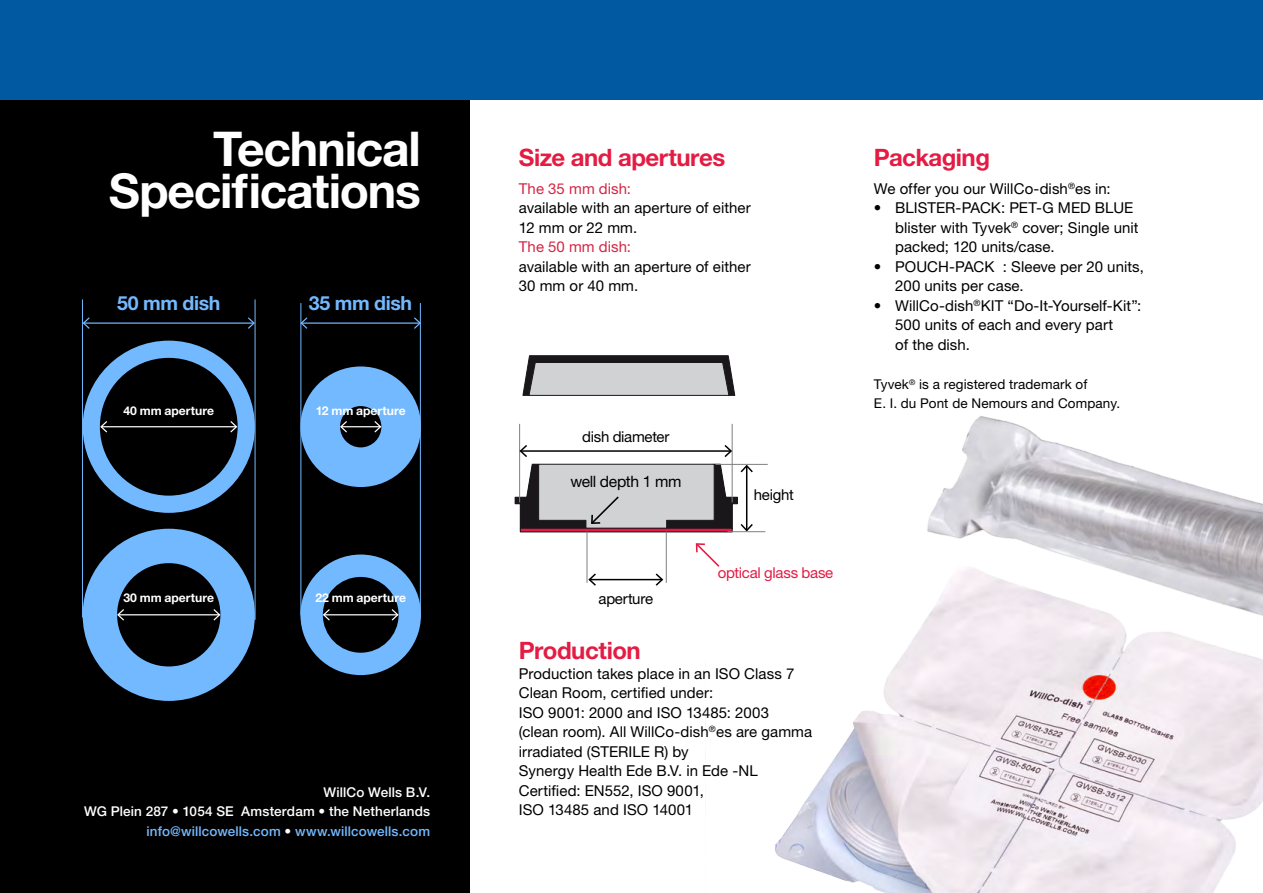
<style>
.page{position:relative;width:1263px;height:893px;background:#fff}
.page>*{position:absolute;margin:0;border:0;box-sizing:border-box;transform-origin:0 0}
.pagina_titel{font:700 48px/42px "Helvetica Neue LT Std";letter-spacing:-.025em;color:#fff;text-align:right}
.Paragraph_kopje-rood{font:700 24px "Helvetica Neue LT Std";letter-spacing:-.02em;color:#e41c44}
.bodytekst1{font:700 24px "Helvetica Neue LT Std";letter-spacing:-.02em;color:#e41c44}
.Paragraph_kopje{font:700 19.5px "Helvetica Neue LT Std";letter-spacing:-.015em;color:#73b9ff}
.Paragraph_kopje-2{font:15.75px "Helvetica Neue LT Std";letter-spacing:-.025em;color:#000}
.bodytekst1-2{font:15px/19.5px "Helvetica Neue LT Std";letter-spacing:.005em;color:#000}
.Paragraph_kopje-3{font:15px "Helvetica Neue LT Std";letter-spacing:-.02em;color:#000}
.bodytekst1-3{font:15px "Helvetica Neue LT Std";letter-spacing:.005em;color:#d42643}
.Paragraph_kopje-4{font:15px "Helvetica Neue LT Std";letter-spacing:-.02em;color:#e41c44}
.bodytekst1-4{font:13.5px/19.5px "Helvetica Neue LT Std";letter-spacing:.01em;color:#000}
.bodytekst1-5{font:500 13.5px "Helvetica Neue LT Std";letter-spacing:.01em;color:#fff}
.bodytekst1-6{font:500 13.5px "Helvetica Neue LT Std";letter-spacing:.01em;color:#73b9ff}
.Paragraph_kopje-5{font:700 12.15px "Helvetica Neue LT Std";color:#fff}
.s1{color:#fff}
</style>
<div class="page">
<div style="left:0;top:100px;width:470px;height:793px;background:#000"></div>
<div style="left:83px;top:341px;width:172px;height:172px;background:#73b9ff;border-radius:50%"></div>
<div style="left:83px;top:529px;width:172px;height:172px;background:#73b9ff;border-radius:50%"></div>
<div style="left:100px;top:358px;width:138px;height:138px;background:#000;border-radius:50%"></div>
<div style="left:300px;top:366px;width:121px;height:121px;background:#73b9ff;border-radius:50%"></div>
<div style="left:340px;top:406px;width:41px;height:41px;background:#000;border-radius:50%"></div>
<div style="left:117px;top:563px;width:103px;height:103px;background:#000;border-radius:50%"></div>
<div style="left:300px;top:554px;width:121px;height:121px;background:#73b9ff;border-radius:50%"></div>
<div style="left:323px;top:577px;width:76px;height:76px;background:#000;border-radius:50%"></div>
<hr style="left:300px;top:303px;width:1px;height:312px;background:#73b9ff">
<hr style="left:420px;top:303px;width:1px;height:312px;background:#73b9ff">
<hr style="left:82px;top:299px;width:1px;height:318px;background:#73b9ff">
<hr style="left:255px;top:299px;width:1px;height:321px;background:#73b9ff">
<hr style="left:101px;top:426px;width:135px;height:1px;background:#fff">
<svg style="left:99px;top:420px;width:10px;height:14px"></svg>
<svg style="left:229px;top:420px;width:9px;height:14px"></svg>
<hr style="left:84px;top:322px;width:170px;height:2px;background:#73b9ff">
<svg style="left:83px;top:316px;width:8px;height:14px"></svg>
<svg style="left:247px;top:316px;width:9px;height:14px"></svg>
<hr style="left:301px;top:322px;width:119px;height:2px;background:#73b9ff">
<svg style="left:300px;top:316px;width:9px;height:14px"></svg>
<svg style="left:413px;top:316px;width:9px;height:14px"></svg>
<hr style="left:341px;top:426px;width:39px;height:1px;background:#fff">
<svg style="left:340px;top:420px;width:8px;height:14px"></svg>
<svg style="left:373px;top:420px;width:9px;height:14px"></svg>
<hr style="left:118px;top:614px;width:102px;height:1px;background:#fff">
<svg style="left:117px;top:608px;width:8px;height:14px"></svg>
<svg style="left:212px;top:609px;width:9px;height:12px"></svg>
<hr style="left:324px;top:614px;width:74px;height:1px;background:#fff">
<svg style="left:322px;top:608px;width:9px;height:14px"></svg>
<svg style="left:390px;top:608px;width:9px;height:13px"></svg>
<svg style="left:522px;top:355px;width:214px;height:41px;background:#a3a3a6"></svg>
<img style="left:705px;top:721px;width:514px;height:172px">
<img style="left:813px;top:416px;width:450px;height:466px">
<hr style="left:587px;top:531px;width:1px;height:52px;background:#808080">
<hr style="left:666px;top:531px;width:1px;height:52px;background:#808080">
<hr style="left:519px;top:424px;width:1px;height:78px;background:#808080">
<hr style="left:732px;top:424px;width:1px;height:78px;background:#808080">
<hr style="left:589px;top:579px;width:73px;height:1px;background:#000">
<svg style="left:587px;top:572px;width:10px;height:14px"></svg>
<svg style="left:654px;top:573px;width:10px;height:13px"></svg>
<svg style="left:695px;top:543px;width:25px;height:24px"></svg>
<svg style="left:514px;top:443px;width:240px;height:90px"></svg>
<hr style="left:715px;top:464px;width:53px;height:1px;background:#808080">
<hr style="left:727px;top:531px;width:38px;height:1px;background:#808080">
<div style="left:0;top:0;width:1263px;height:100px;background:#0059a1"></div>
<p class="pagina_titel" style="left:109px;top:127px;width:313px">Technical<br>Specifications</p>
<p class="Paragraph_kopje" style="left:117px;top:291px;width:105px">50 mm dish</p>
<p class="Paragraph_kopje" style="left:309px;top:291px;width:105px">35 mm dish</p>
<p class="Paragraph_kopje-5" style="left:123px;top:403px;width:92px">40 mm aperture</p>
<p class="Paragraph_kopje-5" style="left:316px;top:403px;width:91px">12 mm aperture</p>
<p class="Paragraph_kopje-5" style="left:123px;top:590px;width:92px">30 mm aperture</p>
<p class="Paragraph_kopje-5" style="left:315px;top:590px;width:92px">22 mm aperture</p>
<p class="bodytekst1-5" style="left:323px;top:784px;width:108px">WillCo Wells B.V.</p>
<p class="bodytekst1-5" style="left:84px;top:803px;width:347px">WG Plein 287 • 1054 SE Amsterdam • the Netherlands</p>
<p class="bodytekst1-6" style="left:146px;top:823px;width:285px">info@willcowells.com <span class="s1">•</span> www.willcowells.com</p>
<p class="Paragraph_kopje-rood" style="left:519px;top:143px;width:208px">Size and apertures</p>
<p class="bodytekst1-3" style="left:519px;top:180px;width:114px">The 35 mm dish:</p>
<p class="bodytekst1-2" style="left:519px;top:198px;width:233px">available with an aperture of either<br>12 mm or 22 mm.</p>
<p class="bodytekst1-3" style="left:519px;top:238px;width:114px">The 50 mm dish:</p>
<p class="bodytekst1-2" style="left:519px;top:257px;width:233px">available with an aperture of either<br>30 mm or 40 mm.</p>
<p class="Paragraph_kopje-3" style="left:582px;top:428px;width:89px">dish diameter</p>
<p class="Paragraph_kopje-2" style="left:570px;top:472px;width:112px">well depth 1 mm</p>
<p class="Paragraph_kopje-3" style="left:598px;top:590px;width:56px">aperture</p>
<p class="Paragraph_kopje-3" style="left:754px;top:485px;width:41px">height</p>
<p class="Paragraph_kopje-4" style="left:718px;top:563px;width:117px">optical glass base</p>
<p class="bodytekst1" style="left:519px;top:636px;width:123px">Production</p>
<p class="bodytekst1-2" style="left:519px;top:663px;width:277px">Production takes place in an ISO Class 7<br>Clean Room, certified under:</p>
<p class="bodytekst1-2" style="left:519px;top:702px;width:295px">ISO 9001: 2000 and ISO 13485: 2003 (clean room). All WillCo-dish<sup>®</sup>es are gamma irradiated (STERILE R) by<br>Synergy Health Ede B.V. in Ede -NL<br>Certified: EN552, ISO 9001,<br>ISO 13485 and ISO 14001</p>
<p class="Paragraph_kopje-rood" style="left:874px;top:143px;width:118px">Packaging</p>
<p class="bodytekst1-2" style="left:874px;top:179px;width:238px">We offer you our WillCo-dish<sup>®</sup>es in:</p>
<p class="bodytekst1-2" style="left:895px;top:198px;width:245px;text-indent:-21px">• BLISTER-PACK: PET-G MED BLUE blister with Tyvek<sup>®</sup> cover; Single unit packed; 120 units/case.</p>
<p class="bodytekst1-2" style="left:895px;top:257px;width:250px;text-indent:-21px">• POUCH-PACK : Sleeve per 20 units,<br>200 units per case.</p>
<p class="bodytekst1-2" style="left:895px;top:296px;width:248px;text-indent:-21px">• WillCo-dish<sup>®</sup>KIT “Do-It-Yourself-Kit”:<br>500 units of each and every part<br>of the dish.</p>
<p class="bodytekst1-4" style="left:874px;top:374px;width:248px">Tyvek<sup>®</sup> is a registered trademark of<br>E. I. du Pont de Nemours and Company.</p>
</div>
